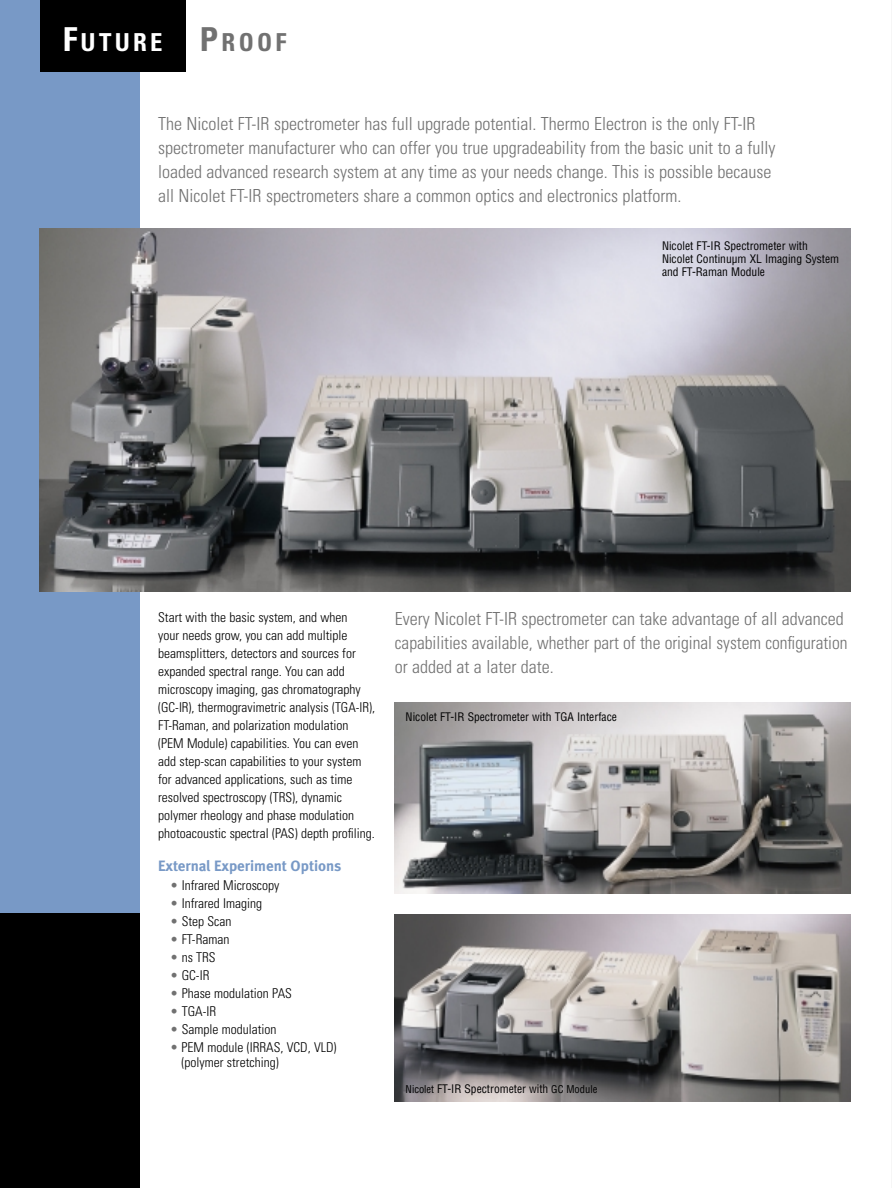
<style>
.page{position:relative;width:893px;height:1188px;background:#fff}
.page>*{position:absolute;margin:0;border:0;box-sizing:border-box;transform-origin:0 0}
.t1{font:700 condensed 24.75px "Univers";letter-spacing:.135em;color:#fff}
.t2{font:300 condensed 18px/24px "Univers";color:#717171}
.t3{font:15px "Meta Bold LF";color:#7899c6}
.t4{font:300 condensed 13.5px/18px "Univers";color:#000}
.t5{font:condensed 11.55px/13.2px "Helvetica";color:#000}
.s1{font-size:33px}
.s2{font-size:33px;color:#717171}
.s3{color:#717171}
.s4{font-size:10.5px}
</style>
<div class="page">
<div style="left:0;top:914px;width:140px;height:274px;background:#000"></div>
<div style="left:0;top:0;width:140px;height:914px;background:#7899c6"></div>
<div style="left:40px;top:0;width:145px;height:72px;background:#000"></div>
<img style="left:40px;top:228px;width:810px;height:364px">
<img style="left:395px;top:914px;width:455px;height:187px">
<img style="left:395px;top:702px;width:455px;height:191px">
<h1 class="t1" style="left:63px;top:33px;width:225px"><span class="s1">F</span>UTURE <span class="s2">P</span><span class="s3">ROOF</span></h1>
<p class="t2" style="left:158px;top:113px;width:619px">The Nicolet FT-IR spectrometer has full upgrade potential. Thermo Electron is the only FT-IR spectrometer manufacturer who can offer you true upgradeability from the basic unit to a fully loaded advanced research system at any time as your needs change. This is possible because all Nicolet FT-IR spectrometers share a common optics and electronics platform.</p>
<p class="t5" style="left:662px;top:240px;width:179px">Nicolet FT-IR Spectrometer with<br>Nicolet Continuµm XL Imaging System and FT-Raman Module</p>
<p class="t4" style="left:158px;top:609px;width:218px">Start with the basic system, and when<br>your needs grow, you can add multiple beamsplitters, detectors and sources for expanded spectral range. You can add microscopy imaging, gas chromatography (GC-IR), thermogravimetric analysis (TGA-IR), FT-Raman, and polarization modulation (PEM Module) capabilities. You can even add step-scan capabilities to your system for advanced applications, such as time resolved spectroscopy (TRS), dynamic polymer rheology and phase modulation photoacoustic spectral (PAS) depth profiling.</p>
<p class="t3" style="left:158px;top:860px;width:185px">External Experiment Options</p>
<p class="t4" style="left:170px;top:878px;width:111px"><span class="s3">•</span> Infrared Microscopy</p>
<p class="t4" style="left:170px;top:896px;width:93px"><span class="s3">•</span> Infrared Imaging</p>
<p class="t4" style="left:170px;top:914px;width:63px"><span class="s3">•</span> Step Scan</p>
<p class="t4" style="left:170px;top:932px;width:61px"><span class="s3">•</span> FT-Raman</p>
<p class="t4" style="left:170px;top:950px;width:47px"><span class="s3">•</span> ns TRS</p>
<p class="t4" style="left:170px;top:968px;width:41px"><span class="s3">•</span> GC-IR</p>
<p class="t4" style="left:170px;top:986px;width:123px"><span class="s3">•</span> Phase modulation PAS</p>
<p class="t4" style="left:170px;top:1004px;width:47px"><span class="s3">•</span> TGA-IR</p>
<p class="t4" style="left:170px;top:1022px;width:108px"><span class="s3">•</span> Sample modulation</p>
<p class="t4" style="left:182px;top:1041px;width:156px;line-height:15px;text-indent:-11px"><span class="s3">•</span> PEM module (IRRAS, VCD, VLD) (polymer stretching)</p>
<h2 class="t2" style="left:395px;top:608px;width:454px">Every Nicolet FT-IR spectrometer can take advantage of all advanced capabilities available, whether part of the original system configuration or added at a later date.</h2>
<p class="t5" style="left:406px;top:711px;width:213px">Nicolet FT-IR Spectrometer with TGA Interface</p>
<p class="t5" style="left:406px;top:1083px;width:193px"><span class="s4">Nicolet</span> FT-IR Spectrometer with <span class="s4">GC Module</span></p>
</div>
